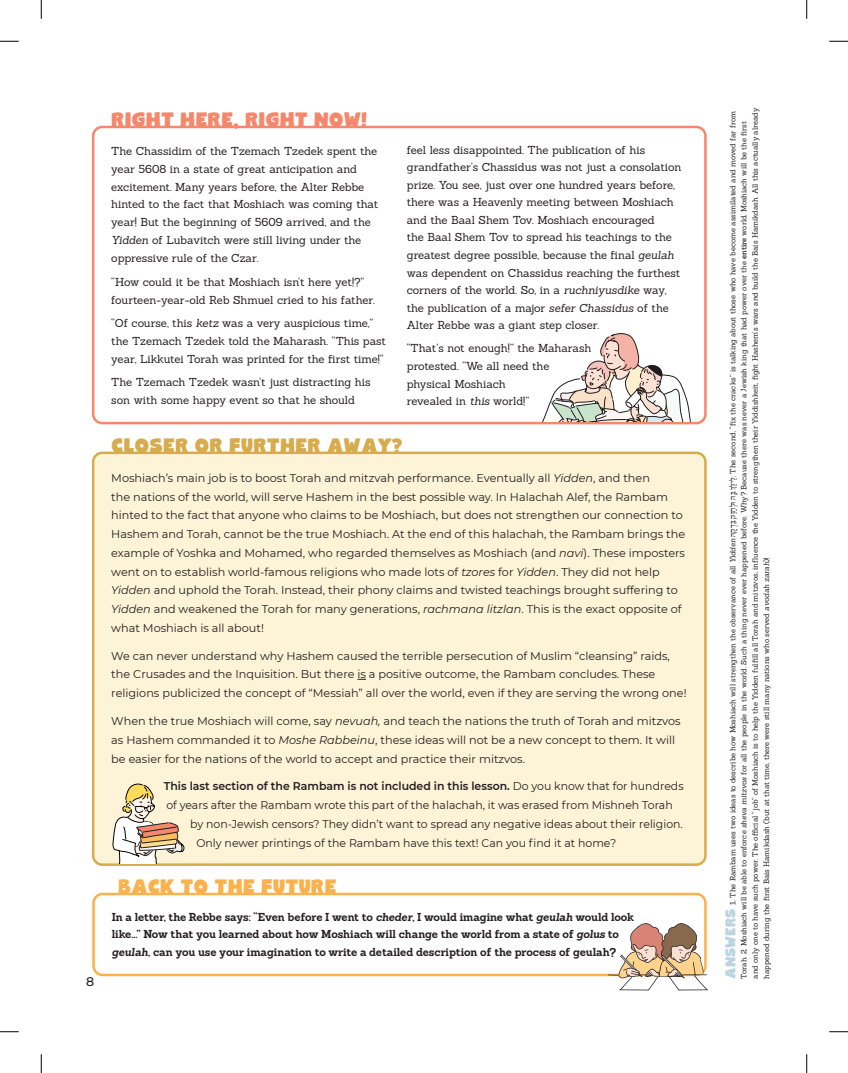
<style>
.page{position:relative;width:848px;height:1073px;background:#fff}
.page>*{position:absolute;margin:0;border:0;box-sizing:border-box;transform-origin:0 0}
.t1{font:800 23.75px "Strawberry Dreams Block";color:#d7ac4f}
.t2{font:800 23.75px "Strawberry Dreams Block";color:#f4886d}
.t3{font:800 23.75px "Strawberry Dreams Block";color:#fbb24c}
.t4{font:500 12.5px "Montserrat";color:#231f20}
.t5{font:11.25px/18.8px "Montserrat";color:#231f20}
.t6{font:11.25px/17.5px "Sanchez";letter-spacing:-.005em;color:#231f20}
.t7{font:700 11.25px/17.5px "Sanchez";letter-spacing:-.01em;color:#231f20}
.t8{font:600 11.25px "Montserrat";color:#231f20}
.t9{font:8.75px "Fb Thila";color:#231f20}
.t10{font:7.5px/11.2px "Sanchez";letter-spacing:-.005em;color:#231f20}
.s1{font-style:italic}
.s2{font-weight:400}
.s3{font-weight:600}
.s4{font-family:"Strawberry Dreams Block";font-weight:800;font-size:16.25px;color:#bad4e1}
.s5{font-family:"Fb Thila";font-size:8.75px}
</style>
<div class="page">
<div style="left:92px;top:126px;width:614px;height:298px;border:2px solid #f4886d;border-radius:9px"></div>
<svg style="left:538px;top:333px;width:153px;height:89px"></svg>
<div style="left:93px;top:453px;width:612px;height:411px;background:#fdf3d6;border-radius:9px"></div>
<div style="left:92px;top:451px;width:614px;height:415px;border:2px solid #d7ac4f;border-radius:9px"></div>
<svg style="left:113px;top:783px;width:71px;height:80px"></svg>
<div style="left:92px;top:892px;width:614px;height:84px;border:2px solid #fbb24c;border-radius:9px"></div>
<svg style="left:608px;top:923px;width:99px;height:67px"></svg>
<svg style="left:0;top:40px;width:19px;height:2px"></svg>
<svg style="left:829px;top:40px;width:19px;height:2px"></svg>
<svg style="left:0;top:1031px;width:19px;height:1px"></svg>
<svg style="left:829px;top:1031px;width:19px;height:1px"></svg>
<svg style="left:40px;top:0;width:2px;height:19px"></svg>
<svg style="left:40px;top:1054px;width:2px;height:18px"></svg>
<svg style="left:806px;top:0;width:1px;height:19px"></svg>
<svg style="left:806px;top:1054px;width:1px;height:18px"></svg>
<p class="t4" style="left:86px;top:973px;width:10px">8</p>
<h1 class="t2" style="left:111px;top:112px;width:257px">RIGHT HERE, RIGHT NOW!</h1>
<p class="t6" style="left:111px;top:142px;width:268px;line-height:17.9px">The Chassidim of the Tzemach Tzedek spent the year 5608 in a state of great anticipation and excitement. Many years before, the Alter Rebbe hinted to the fact that Moshiach was coming that year! But the beginning of 5609 arrived, and the <span class="s1">Yidden</span> of Lubavitch were still living under the oppressive rule of the Czar.</p>
<p class="t6" style="left:111px;top:273px;width:265px;line-height:17.9px">“How could it be that Moshiach isn’t here yet!?” fourteen-year-old Reb Shmuel cried to his father.</p>
<p class="t6" style="left:111px;top:314px;width:276px;line-height:17.9px">“Of course, this <span class="s1">ketz</span> was a very auspicious time,” the Tzemach Tzedek told the Maharash. “This past year, Likkutei Torah was printed for the first time!”</p>
<p class="t6" style="left:111px;top:373px;width:261px;line-height:17.9px">The Tzemach Tzedek wasn’t just distracting his son with some happy event so that he should</p>
<p class="t6" style="left:407px;top:141px;width:276px">feel less disappointed. The publication of his grandfather’s Chassidus was not just a consolation prize. You see, just over one hundred years before, there was a Heavenly meeting between Moshiach and the Baal Shem Tov. Moshiach encouraged<br>the Baal Shem Tov to spread his teachings to the greatest degree possible, because the final <span class="s1">geulah </span>was dependent on Chassidus reaching the furthest corners of the world. So, in a <span class="s1">ruchniyusdike</span> way, the publication of a major <span class="s1">sefer Chassidus</span> of the Alter Rebbe was a giant step closer.</p>
<p class="t6" style="left:407px;top:339px;width:186px">“That’s not enough!” the Maharash protested. “We all need the physical Moshiach<br>revealed in <span class="s1">this</span> world!”</p>
<h1 class="t1" style="left:111px;top:437px;width:293px">CLOSER OR FURTHER AWAY?</h1>
<p class="t5" style="left:111px;top:468px;width:575px">Moshiach’s main job is to boost Torah and mitzvah performance. Eventually all <span class="s1">Yidden</span>, and then<br>the nations of the world, will serve Hashem in the best possible way. In Halachah Alef, the Rambam hinted to the fact that anyone who claims to be Moshiach, but does not strengthen our connection to Hashem and Torah, cannot be the true Moshiach. At the end of this halachah, the Rambam brings the example of Yoshka and Mohamed, who regarded themselves as Moshiach (and <span class="s1">navi</span>). These imposters went on to establish world-famous religions who made lots of <span class="s1">tzores</span> for <span class="s1">Yidden</span>. They did not help <span class="s1">Yidden</span> and uphold the Torah. Instead, their phony claims and twisted teachings brought suffering to <span class="s1">Yidden</span> and weakened the Torah for many generations, <span class="s1">rachmana litzlan</span>. This is the exact opposite of what Moshiach is all about!</p>
<p class="t5" style="left:111px;top:646px;width:577px">We can never understand why Hashem caused the terrible persecution of Muslim “cleansing” raids, the Crusades and the Inquisition. But there is a positive outcome, the Rambam concludes. These religions publicized the concept of “Messiah” all over the world, even if they are serving the wrong one!</p>
<p class="t5" style="left:111px;top:711px;width:570px">When the true Moshiach will come, say <span class="s1">nevuah,</span> and teach the nations the truth of Torah and mitzvos as Hashem commanded it to <span class="s1">Moshe Rabbeinu</span>, these ideas will not be a new concept to them. It will be easier for the nations of the world to accept and practice their mitzvos.</p>
<p class="t8" style="left:164px;top:778px;width:521px">This last section of the Rambam is not included in this lesson. <span class="s2">Do you know that for hundreds</span></p>
<p class="t5" style="left:166px;top:795px;width:508px">of years after the Rambam wrote this part of the halachah, it was erased from Mishneh Torah</p>
<p class="t5" style="left:190px;top:814px;width:494px">by non-Jewish censors? They didn’t want to spread any negative ideas about their religion.</p>
<p class="t5" style="left:196px;top:832px;width:421px">Only newer printings of the Rambam have this text! Can you find it at home?</p>
<h1 class="t3" style="left:118px;top:878px;width:220px">BACK TO THE FUTURE</h1>
<p class="t7" style="left:112px;top:907px;width:524px">In a letter, the Rebbe says: “Even before I went to <span class="s1">cheder</span>, I would imagine what <span class="s1">geulah</span> would look like...” Now that you learned about how Moshiach will change the world from a state of <span class="s1">golus</span> to <span class="s1">geulah</span>, can you use your imagination to write a detailed description of the process of geulah?</p>
<p class="t10" style="left:738px;top:978px;width:872px;rotate:-90deg">Torah. 2. Moshiach will be able to enforce <span class="s1">sheva mitzvos</span> for all the people in the world. Such a thing never ever happened before. Why? Because there was never a Jewish king that had power over the <span class="s3">entire</span> world. Moshiach will be the first and only one to have such power. The official “job” of Moshiach is to help the Yidden fulfill all Torah and mitzvos, influence the Yidden to strengthen their Yiddishkeit, fight Hashem’s wars and build the Bais Hamikdash. All this actually already happened during the first Bais Hamikdash (but at that time, there were still many nations who served <span class="s1">avodah zarah</span>)!</p>
<p class="t10" style="left:727px;top:978px;width:869px;rotate:-90deg"><span class="s4">ANSWERS</span> 1. The Rambam uses two ideas to describe how Moshiach will strengthen the observance of all <span class="s1">Yidden</span> <span class="s5">הּ ָק ְד ִבּ ק ֵזּ ַ ולח ּ הּ ָבּ ךְ ֵיל ֵל</span>. The second, “fix the cracks” is talking about those who have become assimilated and moved far from</p>
<p class="t9" style="left:728px;top:506px;width:2px;rotate:-90deg">ְ</p>
</div>
